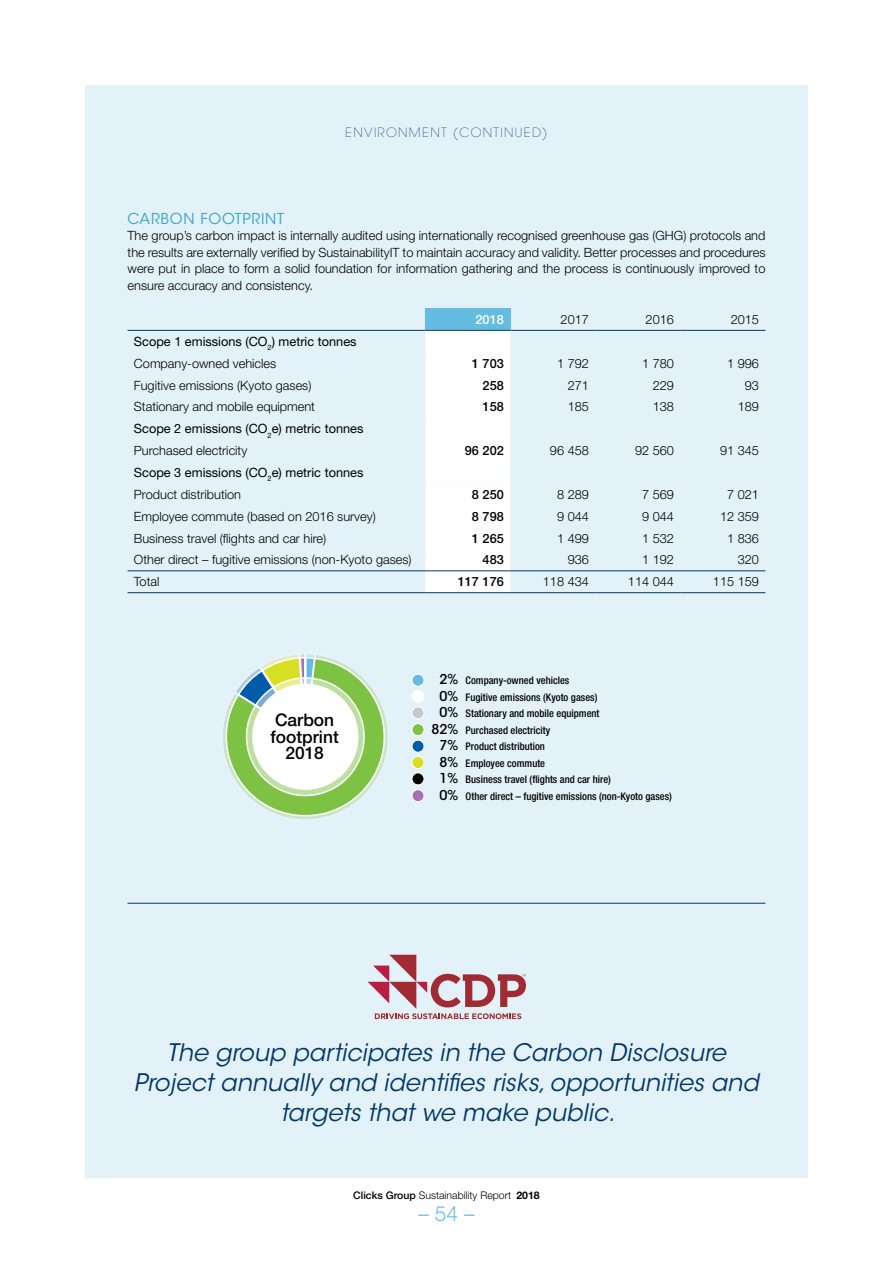
<style>
.page{position:relative;width:893px;height:1263px;background:#fff}
.page>*{position:absolute;margin:0;border:0;box-sizing:border-box;transform-origin:0 0}
.t1{font:italic 24px/30px "ITC Avant Garde Std";color:#003768;text-align:center}
.t2{font:300 21px "Helvetica Neue LT Std";color:#64bde1}
.t3{font:500 17.4px/16.5px "Helvetica Neue LT Std";color:#000;text-align:center}
.t4{font:15px "ITC Avant Garde Std";letter-spacing:.05em;color:#3aa7cd}
.t5{font:300 12.75px/16.5px "Helvetica Neue LT Std";color:#000;text-align:justify}
.t6{font:12.75px/21.9px "Helvetica Neue LT Std";color:#000}
.t7{font:500 12.75px "Helvetica Neue LT Std";color:#000}
.t8{font:200 12.75px "ITC Avant Garde Std";letter-spacing:.1em;color:#003768}
.t9{font:500 12.75px "Helvetica Neue LT Std";color:#fff}
.t10{font:500 condensed 10.5px "Helvetica Neue LT Std";color:#000}
.t11{font:300 10.5px "Helvetica Neue LT Std";color:#000}
.s1{font-weight:300}
.s2{font-family:"ITC Avant Garde Std";font-stretch:normal;font-size:13.5px}
.s3{font-weight:500}
.s4{font-weight:700}
</style>
<div class="page">
<div style="left:85px;top:85px;width:723px;height:1093px;background:#e3f1f8"></div>
<svg style="left:128px;top:329px;width:297px;height:242px"></svg>
<div style="left:425px;top:308px;width:85px;height:22px;background:#64bde1"></div>
<div style="left:425px;top:331px;width:85px;height:261px;background:#fff"></div>
<hr style="left:128px;top:330px;width:297px;height:1px;background:#003768">
<hr style="left:425px;top:330px;width:85px;height:1px;background:#003768">
<hr style="left:510px;top:330px;width:85px;height:1px;background:#003768">
<hr style="left:595px;top:330px;width:85px;height:1px;background:#003768">
<hr style="left:680px;top:330px;width:85px;height:1px;background:#003768">
<hr style="left:128px;top:571px;width:297px;height:1px;background:#003768">
<hr style="left:425px;top:571px;width:85px;height:1px;background:#003768">
<hr style="left:510px;top:571px;width:85px;height:1px;background:#003768">
<hr style="left:595px;top:571px;width:85px;height:1px;background:#003768">
<hr style="left:680px;top:571px;width:85px;height:1px;background:#003768">
<hr style="left:128px;top:592px;width:297px;height:1px;background:#003768">
<hr style="left:425px;top:592px;width:85px;height:1px;background:#003768">
<hr style="left:510px;top:592px;width:85px;height:1px;background:#003768">
<hr style="left:595px;top:592px;width:85px;height:1px;background:#003768">
<hr style="left:680px;top:592px;width:85px;height:1px;background:#003768">
<svg style="left:367px;top:954px;width:153px;height:66px"></svg>
<svg style="left:368px;top:955px;width:158px;height:64px"></svg>
<div style="left:412px;top:674px;width:12px;height:12px;background:#64bde1;border-radius:50%"></div>
<div style="left:412px;top:674px;width:12px;height:12px;border:1px solid #fff;border-radius:50%"></div>
<div style="left:412px;top:690px;width:12px;height:12px;background:#fff;border-radius:50%"></div>
<div style="left:412px;top:690px;width:12px;height:13px;border:1px solid #fff;border-radius:50%"></div>
<div style="left:412px;top:707px;width:12px;height:12px;background:#c7c8ca;border-radius:50%"></div>
<div style="left:412px;top:706px;width:12px;height:13px;border:1px solid #fff;border-radius:50%"></div>
<div style="left:412px;top:724px;width:12px;height:12px;background:#7dc242;border-radius:50%"></div>
<div style="left:412px;top:723px;width:12px;height:13px;border:1px solid #fff;border-radius:50%"></div>
<div style="left:412px;top:740px;width:12px;height:12px;background:#005baa;border-radius:50%"></div>
<div style="left:412px;top:740px;width:12px;height:12px;border:1px solid #fff;border-radius:50%"></div>
<div style="left:412px;top:756px;width:12px;height:12px;background:#d7df23;border-radius:50%"></div>
<div style="left:412px;top:756px;width:12px;height:13px;border:1px solid #fff;border-radius:50%"></div>
<div style="left:412px;top:773px;width:12px;height:12px;background:#000;border-radius:50%"></div>
<div style="left:412px;top:772px;width:12px;height:13px;border:1px solid #fff;border-radius:50%"></div>
<div style="left:412px;top:790px;width:12px;height:12px;background:#a970af;border-radius:50%"></div>
<div style="left:412px;top:789px;width:12px;height:13px;border:1px solid #fff;border-radius:50%"></div>
<hr style="left:128px;top:903px;width:637px;height:1px;background:#003768">
<svg style="left:223px;top:654px;width:165px;height:165px"></svg>
<svg style="left:247px;top:678px;width:117px;height:117px;background:#c5e1af"></svg>
<div style="left:246px;top:677px;width:119px;height:119px;border:2px solid #fff;border-radius:50%"></div>
<div style="left:252px;top:684px;width:106px;height:106px;background:#fff;border-radius:50%"></div>
<p class="t8" style="left:345px;top:125px;width:136px">ENVIRONM ENT (CONTINUED</p>
<p class="t8" style="left:542px;top:125px;width:7px">)</p>
<p class="t4" style="left:128px;top:209px;width:23px">CARB</p>
<p class="t4" style="left:170px;top:209px;width:91px">ON FOOTPRINT</p>
<p class="t5" style="left:128px;top:227px;width:639px">The group’s carbon impact is internally audited using internationally recognised greenhouse gas (GHG) protocols and the results are externally verified by SustainabilityIT to maintain accuracy and validity. Better processes and procedures were put in place to form a solid foundation for information gathering and the process is continuously improved to ensure accuracy and consistency.</p>
<p class="t9" style="left:476px;top:312px;width:30px">2018</p>
<p class="t5" style="left:561px;top:311px;width:30px">2017</p>
<p class="t5" style="left:646px;top:311px;width:30px">2016</p>
<p class="t5" style="left:731px;top:311px;width:30px">2015</p>
<p class="t6" style="left:134px;top:330px;width:224px">Scope 1 emissions (CO<sub>2</sub>) metric tonnes<br><span class="s1">Company-owned vehicles</span></p>
<p class="t7" style="left:472px;top:356px;width:33px">1 703</p>
<p class="t5" style="left:557px;top:355px;width:33px">1 792</p>
<p class="t5" style="left:642px;top:355px;width:33px">1 780</p>
<p class="t5" style="left:727px;top:355px;width:33px">1 996</p>
<p class="t5" style="left:134px;top:376px;width:179px">Fugitive emissions (Kyoto gases)</p>
<p class="t7" style="left:483px;top:377px;width:23px">258</p>
<p class="t5" style="left:568px;top:376px;width:23px">271</p>
<p class="t5" style="left:653px;top:376px;width:23px">229</p>
<p class="t5" style="left:745px;top:376px;width:16px">93</p>
<p class="t5" style="left:134px;top:398px;width:183px">Stationary and mobile equipment</p>
<p class="t7" style="left:483px;top:399px;width:23px">158</p>
<p class="t5" style="left:568px;top:398px;width:23px">185</p>
<p class="t5" style="left:653px;top:398px;width:23px">138</p>
<p class="t5" style="left:738px;top:398px;width:23px">189</p>
<p class="t6" style="left:134px;top:418px;width:231px">Scope 2 emissions (CO<sub>2</sub>e) metric tonnes<br><span class="s1">Purchased electricity</span></p>
<p class="t7" style="left:465px;top:443px;width:40px">96 202</p>
<p class="t5" style="left:550px;top:442px;width:40px">96 458</p>
<p class="t5" style="left:635px;top:442px;width:40px">92 560</p>
<p class="t5" style="left:720px;top:442px;width:40px">91 345</p>
<p class="t6" style="left:134px;top:461px;width:231px">Scope 3 emissions (CO<sub>2</sub>e) metric tonnes<br><span class="s1">Product distribution</span></p>
<p class="t7" style="left:472px;top:487px;width:33px">8 250</p>
<p class="t5" style="left:557px;top:486px;width:33px">8 289</p>
<p class="t5" style="left:642px;top:486px;width:33px">7 569</p>
<p class="t5" style="left:727px;top:486px;width:33px">7 021</p>
<p class="t5" style="left:134px;top:508px;width:243px">Employee commute (based on 2016 survey)</p>
<p class="t7" style="left:472px;top:509px;width:33px">8 798</p>
<p class="t5" style="left:557px;top:508px;width:33px">9 044</p>
<p class="t5" style="left:642px;top:508px;width:33px">9 044</p>
<p class="t5" style="left:720px;top:508px;width:40px">12 359</p>
<p class="t5" style="left:134px;top:529px;width:194px">Business travel (flights and car hire)</p>
<p class="t7" style="left:472px;top:530px;width:33px">1 265</p>
<p class="t5" style="left:557px;top:529px;width:33px">1 499</p>
<p class="t5" style="left:642px;top:529px;width:33px">1 532</p>
<p class="t5" style="left:727px;top:529px;width:33px">1 836</p>
<p class="t5" style="left:134px;top:551px;width:279px">Other direct – fugitive emissions (non-Kyoto gases)</p>
<p class="t7" style="left:483px;top:552px;width:23px">483</p>
<p class="t5" style="left:568px;top:551px;width:23px">936</p>
<p class="t5" style="left:642px;top:551px;width:33px">1 192</p>
<p class="t5" style="left:738px;top:551px;width:23px">320</p>
<p class="t5" style="left:134px;top:573px;width:27px">Total</p>
<p class="t7" style="left:458px;top:574px;width:48px">117 176</p>
<p class="t5" style="left:543px;top:573px;width:48px">118 434</p>
<p class="t5" style="left:628px;top:573px;width:48px">114 044</p>
<p class="t5" style="left:713px;top:573px;width:48px">115 159</p>
<h3 class="t3" style="left:270px;top:712px;width:70px">Carbon footprint<br>2018</h3>
<p class="t10" style="left:439px;top:674px;width:131px"><span class="s2">2%</span> Company-owned vehicles</p>
<p class="t10" style="left:439px;top:691px;width:159px"><span class="s2">0%</span> Fugitive emissions (Kyoto gases)</p>
<p class="t10" style="left:439px;top:707px;width:162px"><span class="s2">0%</span> Stationary and mobile equipment</p>
<p class="t10" style="left:431px;top:724px;width:120px"><span class="s2">82%</span> Purchased electricity</p>
<p class="t10" style="left:439px;top:740px;width:107px"><span class="s2">7%</span> Product distribution</p>
<p class="t10" style="left:439px;top:757px;width:107px"><span class="s2">8%</span> Employee commute</p>
<p class="t10" style="left:439px;top:773px;width:173px"><span class="s2">1%</span> Business travel (flights and car hire)</p>
<p class="t10" style="left:439px;top:790px;width:234px"><span class="s2">0%</span> Other direct – fugitive emissions (non-Kyoto gases)</p>
<h1 class="t1" style="left:134px;top:1038px;width:626px">The group participates in the Carbon Disclosure<br>Project annually and identifies risks, opportunities and targets that we make public.</h1>
<p class="t11" style="left:353px;top:1189px;width:188px"><span class="s3">Clicks Group</span> Sustainability Report <span class="s4">2018</span></p>
<h2 class="t2" style="left:418px;top:1200px;width:58px">– 54 –</h2>
</div>
